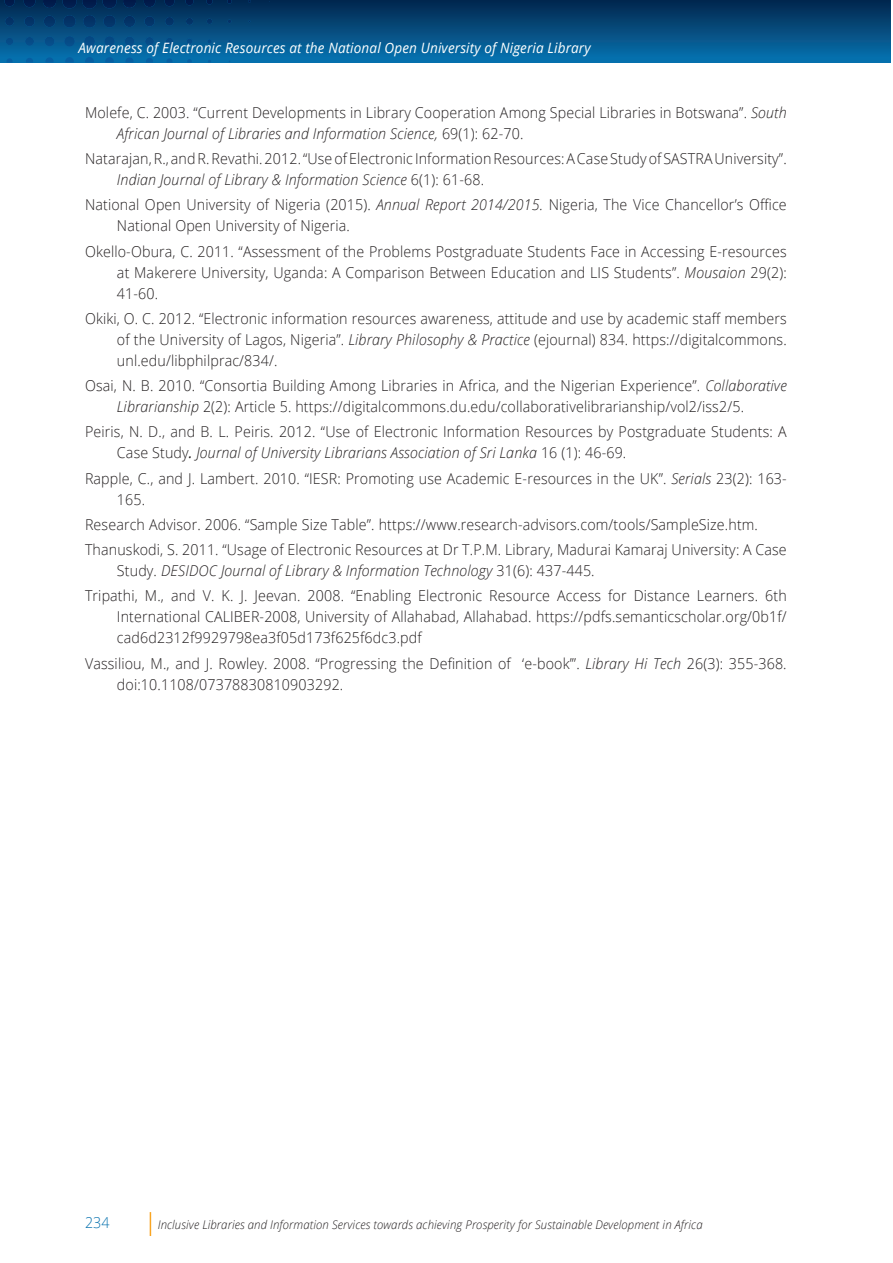
<style>
.page{position:relative;width:893px;height:1263px;background:#fff}
.page>*{position:absolute;margin:0;border:0;box-sizing:border-box;transform-origin:0 0}
.t1{font:300 15px/21px "Open Sans";letter-spacing:.01em;color:#231f20;scale:.95 1}
.t2{font:300 15px "Open Sans";color:#0570ad;scale:.95 1}
.t3{font:italic 14.25px "Open Sans";letter-spacing:.01em;color:#fff;scale:.95 1}
.t4{font:italic 300 12px "Open Sans";letter-spacing:.01em;color:#231f20;scale:.95 1}
.s1{font-style:italic}
.s2{font-weight:400;font-style:italic}
</style>
<div class="page">
<div style="left:0;top:0;width:891px;height:62px;background:linear-gradient(to bottom,#03264d,#0772b0)"></div>
<svg style="left:187px;top:59px;width:5px;height:3px"></svg>
<svg style="left:167px;top:58px;width:5px;height:4px"></svg>
<svg style="left:146px;top:58px;width:7px;height:4px"></svg>
<svg style="left:126px;top:57px;width:7px;height:5px"></svg>
<svg style="left:105px;top:57px;width:9px;height:5px"></svg>
<svg style="left:85px;top:57px;width:9px;height:5px"></svg>
<svg style="left:65px;top:57px;width:9px;height:5px"></svg>
<svg style="left:46px;top:57px;width:8px;height:5px"></svg>
<svg style="left:26px;top:58px;width:7px;height:4px"></svg>
<svg style="left:7px;top:58px;width:6px;height:4px"></svg>
<svg style="left:207px;top:39px;width:5px;height:5px"></svg>
<svg style="left:187px;top:38px;width:6px;height:6px"></svg>
<svg style="left:166px;top:38px;width:7px;height:7px"></svg>
<svg style="left:145px;top:37px;width:9px;height:9px"></svg>
<svg style="left:125px;top:37px;width:9px;height:9px"></svg>
<svg style="left:104px;top:36px;width:11px;height:11px"></svg>
<svg style="left:84px;top:36px;width:11px;height:11px"></svg>
<svg style="left:64px;top:36px;width:11px;height:11px"></svg>
<svg style="left:45px;top:36px;width:9px;height:10px"></svg>
<svg style="left:25px;top:37px;width:9px;height:9px"></svg>
<svg style="left:6px;top:38px;width:7px;height:7px"></svg>
<svg style="left:207px;top:19px;width:5px;height:5px"></svg>
<svg style="left:186px;top:18px;width:7px;height:7px"></svg>
<svg style="left:165px;top:17px;width:9px;height:9px"></svg>
<svg style="left:144px;top:16px;width:11px;height:11px"></svg>
<svg style="left:124px;top:16px;width:11px;height:11px"></svg>
<svg style="left:103px;top:15px;width:13px;height:13px"></svg>
<svg style="left:83px;top:15px;width:13px;height:13px"></svg>
<svg style="left:63px;top:15px;width:13px;height:13px"></svg>
<svg style="left:44px;top:16px;width:11px;height:11px"></svg>
<svg style="left:24px;top:16px;width:11px;height:11px"></svg>
<svg style="left:5px;top:17px;width:9px;height:9px"></svg>
<svg style="left:227px;top:0;width:5px;height:4px"></svg>
<svg style="left:206px;top:0;width:7px;height:5px"></svg>
<svg style="left:186px;top:0;width:8px;height:5px"></svg>
<svg style="left:165px;top:0;width:9px;height:6px"></svg>
<svg style="left:144px;top:0;width:11px;height:7px"></svg>
<svg style="left:123px;top:0;width:13px;height:8px"></svg>
<img style="left:102px;top:0;width:15px;height:8px">
<img style="left:82px;top:0;width:15px;height:9px">
<img style="left:62px;top:0;width:15px;height:9px">
<svg style="left:43px;top:0;width:13px;height:8px"></svg>
<svg style="left:24px;top:0;width:11px;height:7px"></svg>
<svg style="left:150px;top:1212px;width:1px;height:24px"></svg>
<svg style="left:0;top:0;width:15px;height:6px"></svg>
<p class="t3" style="left:79px;top:38px;width:540px">Awareness of Electronic Resources at the National Open University of Nigeria Library</p>
<p class="t1" style="left:117px;top:101px;width:706px;text-indent:-32px">Molefe, C. 2003. “Current Developments in Library Cooperation Among Special Libraries in Botswana”. <span class="s1">South<br>African Journal of Libraries and Information Science,</span> 69(1): 62-70.</p>
<p class="t1" style="left:117px;top:148px;width:706px;text-indent:-32px">Natarajan, R., and R. Revathi. 2012. “Use of Electronic Information Resources: A Case Study of SASTRA University”.<br><span class="s1">Indian Journal of Library &amp; Information Science</span> 6(1): 61-68.</p>
<p class="t1" style="left:117px;top:194px;width:706px;text-indent:-32px">National Open University of Nigeria (2015). <span class="s1">Annual Report 2014/2015.</span> Nigeria, The Vice Chancellor’s Office<br>National Open University of Nigeria.</p>
<p class="t1" style="left:117px;top:240px;width:706px;text-align:justify;text-indent:-32px">Okello-Obura, C. 2011. “Assessment of the Problems Postgraduate Students Face in Accessing E-resources at Makerere University, Uganda: A Comparison Between Education and LIS Students”. <span class="s1">Mousaion</span> 29(2):<br>41-60.</p>
<p class="t1" style="left:117px;top:307px;width:706px;text-align:justify;text-indent:-32px">Okiki, O. C. 2012. “Electronic information resources awareness, attitude and use by academic staff members of the University of Lagos, Nigeria”. <span class="s1">Library Philosophy &amp; Practice</span> (ejournal) 834. https://digitalcommons. unl.edu/libphilprac/834/.</p>
<p class="t1" style="left:117px;top:375px;width:706px;text-indent:-32px">Osai, N. B. 2010. “Consortia Building Among Libraries in Africa, and the Nigerian Experience”. <span class="s1">Collaborative<br>Librarianship</span> 2(2): Article 5. https://digitalcommons.du.edu/collaborativelibrarianship/vol2/iss2/5.</p>
<p class="t1" style="left:117px;top:421px;width:706px;text-indent:-32px">Peiris, N. D., and B. L. Peiris. 2012. “Use of Electronic Information Resources by Postgraduate Students: A<br>Case Study<span class="s2">.</span> <span class="s1">Journal of University Librarians Association of Sri Lanka</span> 16 (1): 46-69.</p>
<p class="t1" style="left:117px;top:467px;width:707px;text-indent:-32px">Rapple, C., and J. Lambert. 2010. “IESR: Promoting use Academic E-resources in the UK”. <span class="s1">Serials</span> 23(2): 163-<br>165.</p>
<p class="t1" style="left:85px;top:511px;width:740px;line-height:25.2px">Research Advisor. 2006. “Sample Size Table”. https://www.research-advisors.com/tools/SampleSize.htm.<br>Thanuskodi, S. 2011. “Usage of Electronic Resources at Dr T.P.M. Library, Madurai Kamaraj University: A Case</p>
<p class="t1" style="left:85px;top:558px;width:740px;line-height:25.2px;text-indent:32px">Study. <span class="s1">DESIDOC Journal of Library &amp; Information Technology</span> 31(6): 437-445.<br>Tripathi, M., and V. K. J. Jeevan. 2008. “Enabling Electronic Resource Access for Distance Learners. 6th</p>
<p class="t1" style="left:117px;top:606px;width:706px">International CALIBER-2008, University of Allahabad, Allahabad. https://pdfs.semanticscholar.org/0b1f/ cad6d2312f9929798ea3f05d173f625f6dc3.pdf</p>
<p class="t1" style="left:117px;top:652px;width:706px;text-indent:-32px">Vassiliou, M., and J. Rowley. 2008. “Progressing the Definition of ‘e-book’”. <span class="s1">Library Hi Tech</span> 26(3): 355-368. doi:10.1108/07378830810903292.</p>
<p class="t2" style="left:85px;top:1212px;width:27px">234</p>
<p class="t4" style="left:158px;top:1216px;width:575px">Inclusive Libraries and Information Services towards achieving Prosperity for Sustainable Development in Africa</p>
</div>
